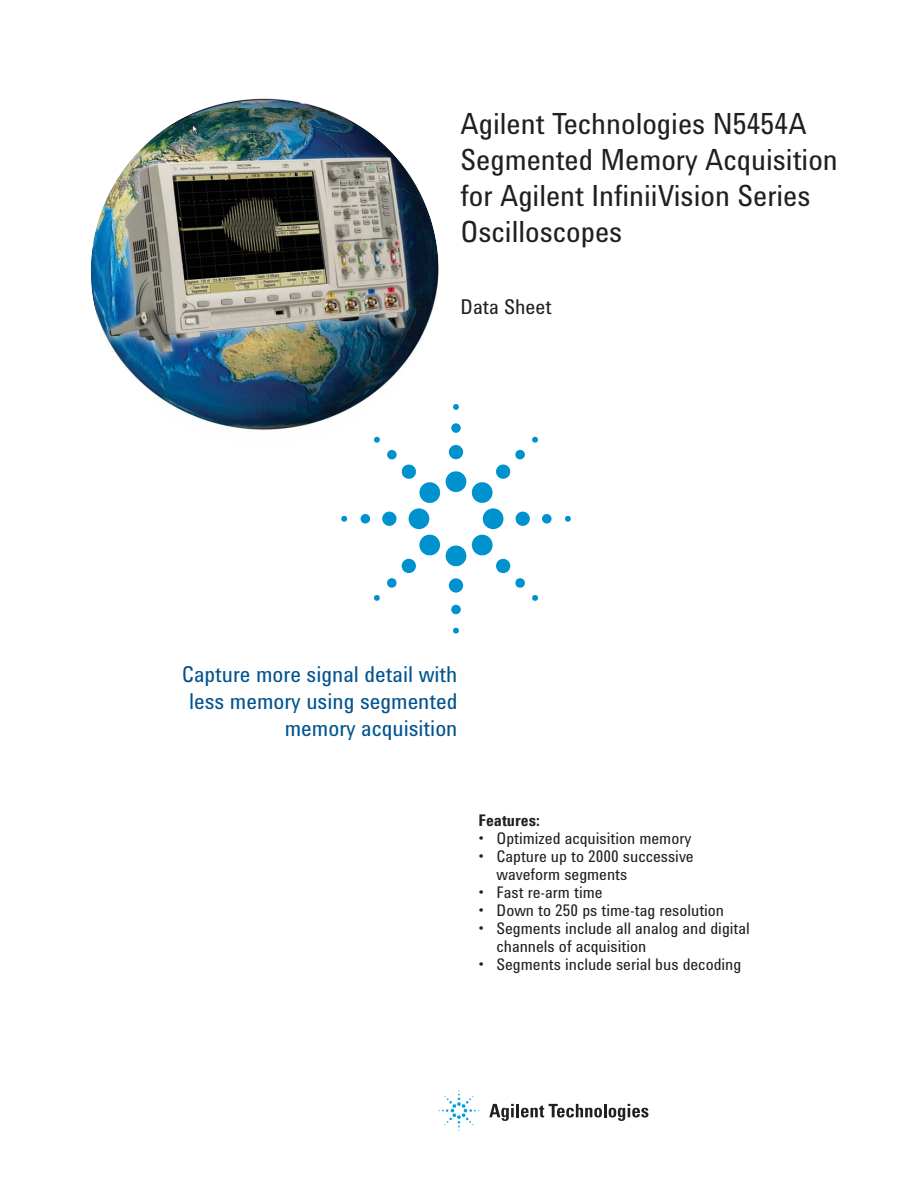
<style>
.page{position:relative;width:918px;height:1188px;background:#fff}
.page>*{position:absolute;margin:0;border:0;box-sizing:border-box;transform-origin:0 0}
.t1{font:30px/36px "Agilent Condensed CFF";color:#231f20}
.t2{font:22.5px/27px "Agilent Condensed CFF";color:#00538e;text-align:right}
.t3{font:21px "Agilent Condensed CFF";color:#231f20}
.t4{font:16.5px/18px "Agilent Condensed CFF";color:#231f20}
.t5{font:700 16.5px "Agilent Condensed CFF";color:#231f20}
</style>
<div class="page">
<svg style="left:489px;top:1104px;width:160px;height:17px"></svg>
<svg style="left:439px;top:1090px;width:40px;height:41px"></svg>
<div style="left:446px;top:471px;width:20px;height:21px;background:#0092cf;border-radius:50%"></div>
<div style="left:449px;top:445px;width:14px;height:14px;background:#0092cf;border-radius:50%"></div>
<div style="left:451px;top:423px;width:10px;height:10px;background:#0092cf;border-radius:50%"></div>
<svg style="left:453px;top:404px;width:6px;height:6px"></svg>
<div style="left:483px;top:508px;width:20px;height:21px;background:#0092cf;border-radius:50%"></div>
<div style="left:516px;top:512px;width:14px;height:14px;background:#0092cf;border-radius:50%"></div>
<div style="left:542px;top:514px;width:10px;height:10px;background:#0092cf;border-radius:50%"></div>
<svg style="left:565px;top:516px;width:6px;height:6px"></svg>
<div style="left:446px;top:546px;width:20px;height:20px;background:#0092cf;border-radius:50%"></div>
<div style="left:449px;top:578px;width:14px;height:15px;background:#0092cf;border-radius:50%"></div>
<div style="left:451px;top:605px;width:10px;height:9px;background:#0092cf;border-radius:50%"></div>
<svg style="left:453px;top:628px;width:6px;height:6px"></svg>
<div style="left:409px;top:508px;width:20px;height:21px;background:#0092cf;border-radius:50%"></div>
<div style="left:382px;top:512px;width:15px;height:14px;background:#0092cf;border-radius:50%"></div>
<div style="left:361px;top:514px;width:9px;height:10px;background:#0092cf;border-radius:50%"></div>
<svg style="left:341px;top:516px;width:6px;height:6px"></svg>
<svg style="left:471px;top:449px;width:54px;height:54px"></svg>
<svg style="left:532px;top:436px;width:6px;height:7px"></svg>
<svg style="left:471px;top:534px;width:54px;height:54px"></svg>
<svg style="left:532px;top:595px;width:6px;height:6px"></svg>
<svg style="left:387px;top:534px;width:54px;height:54px"></svg>
<svg style="left:374px;top:595px;width:6px;height:6px"></svg>
<svg style="left:387px;top:450px;width:54px;height:53px"></svg>
<svg style="left:374px;top:436px;width:6px;height:7px"></svg>
<img style="left:91px;top:97px;width:348px;height:348px;border-radius:50%">
<h1 class="t1" style="left:460px;top:110px;width:379px">Agilent Technologies N5454A<br>Segmented Memory Acquisition for Agilent InfiniiVision Series<br>Oscilloscopes</h1>
<p class="t3" style="left:460px;top:299px;width:93px">Data Sheet</p>
<h2 class="t2" style="left:182px;top:663px;width:277px">Capture more signal detail with less memory using segmented memory acquisition</h2>
<p class="t5" style="left:478px;top:814px;width:63px">Features:</p>
<p class="t4" style="left:478px;top:831px;width:214px">• Optimized acquisition memory</p>
<p class="t4" style="left:496px;top:849px;width:199px;text-indent:-18px">• Capture up to 2000 successive waveform segments</p>
<p class="t4" style="left:478px;top:885px;width:126px">• Fast re-arm time</p>
<p class="t4" style="left:478px;top:903px;width:247px">• Down to 250 ps time-tag resolution</p>
<p class="t4" style="left:496px;top:921px;width:255px;text-indent:-18px">• Segments include all analog and digital channels of acquisition</p>
<p class="t4" style="left:478px;top:957px;width:264px">• Segments include serial bus decoding</p>
</div>
